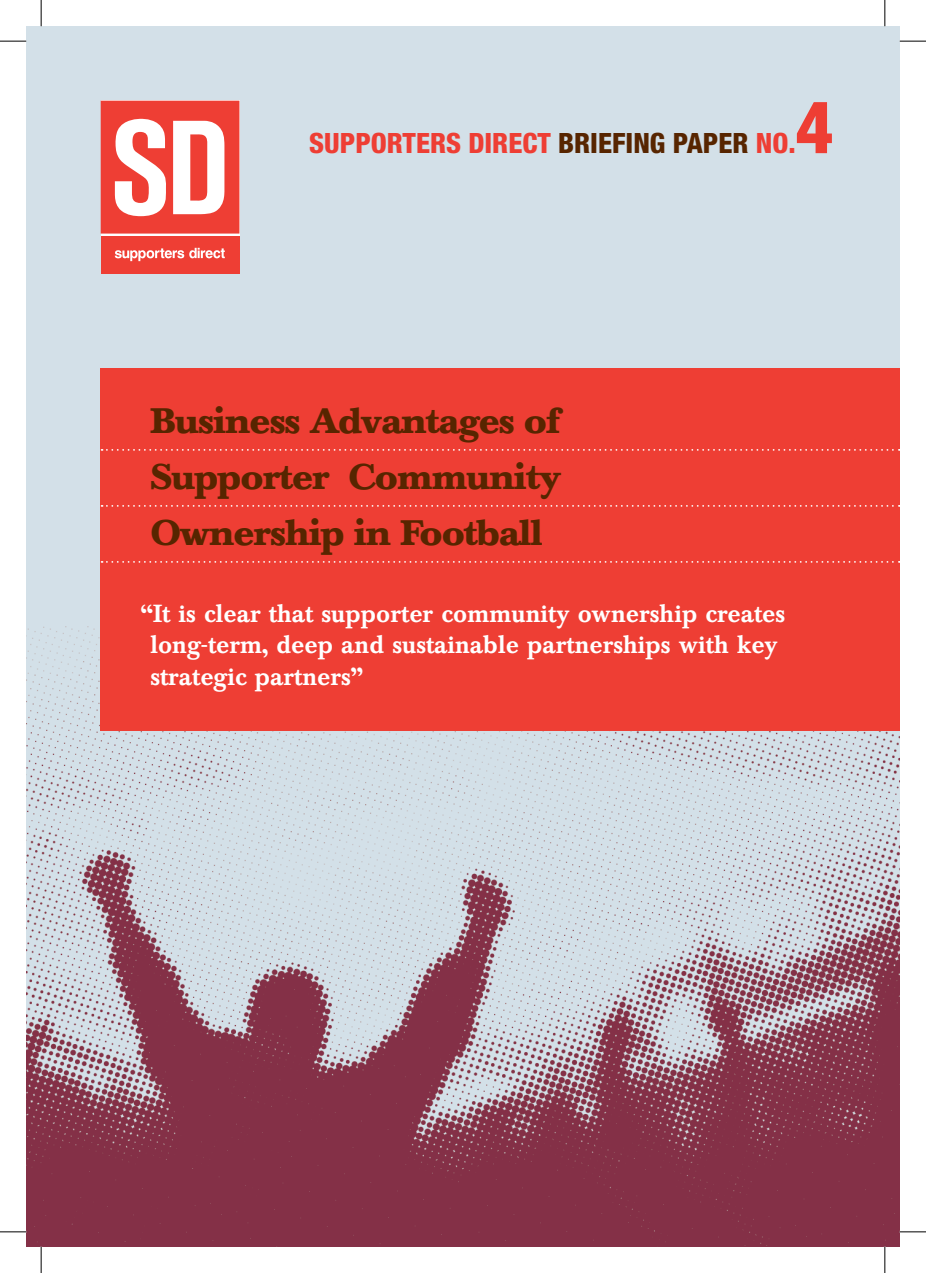
<style>
.page{position:relative;width:926px;height:1273px;background:#fff}
.page>*{position:absolute;margin:0;border:0;box-sizing:border-box;transform-origin:0 0}
.t1{font:800 condensed 73.5px "Helvetica Neue LT Std";color:#ee3e34}
.t2{font:700 35px "Baskerville BE";letter-spacing:-.01em;color:#572500}
.t3{font:800 condensed 28px "Helvetica Neue LT Std";color:#ee3e34}
.t4{font:500 24.5px/31.5px "Baskerville BE";color:#fff}
.s1{color:#572500}
</style>
<div class="page">
<img style="left:26px;top:26px;width:873px;height:1221px">
<div style="left:101px;top:369px;width:798px;height:362px;background:#ee3e34"></div>
<svg style="left:102px;top:449px;width:797px;height:2px"></svg>
<svg style="left:102px;top:505px;width:797px;height:2px"></svg>
<svg style="left:102px;top:561px;width:797px;height:2px"></svg>
<div style="left:101px;top:236px;width:138px;height:38px;background:#ee3e34"></div>
<svg style="left:101px;top:101px;width:138px;height:133px"></svg>
<svg style="left:115px;top:248px;width:110px;height:13px"></svg>
<svg style="left:0;top:41px;width:26px;height:1px"></svg>
<svg style="left:899px;top:41px;width:27px;height:1px"></svg>
<svg style="left:0;top:1231px;width:26px;height:1px"></svg>
<svg style="left:899px;top:1231px;width:27px;height:1px"></svg>
<svg style="left:41px;top:0;width:1px;height:26px"></svg>
<svg style="left:41px;top:1247px;width:1px;height:26px"></svg>
<svg style="left:884px;top:0;width:1px;height:26px"></svg>
<svg style="left:884px;top:1247px;width:1px;height:26px"></svg>
<p class="t1" style="left:795px;top:81px;width:40px">4</p>
<p class="t3" style="left:309px;top:126px;width:488px">SUPPORTERS DIRECT <span class="s1">BRIEFING PAPER</span> NO.</p>
<p class="t2" style="left:150px;top:398px;width:410px">Business Advantages of</p>
<p class="t2" style="left:150px;top:454px;width:412px">Supporter Community</p>
<p class="t2" style="left:150px;top:510px;width:393px">Ownership in Football</p>
<p class="t4" style="left:150px;top:598px;width:636px;text-indent:-10px">“It is clear that supporter community ownership creates long-term, deep and sustainable partnerships with key strategic partners”</p>
</div>
